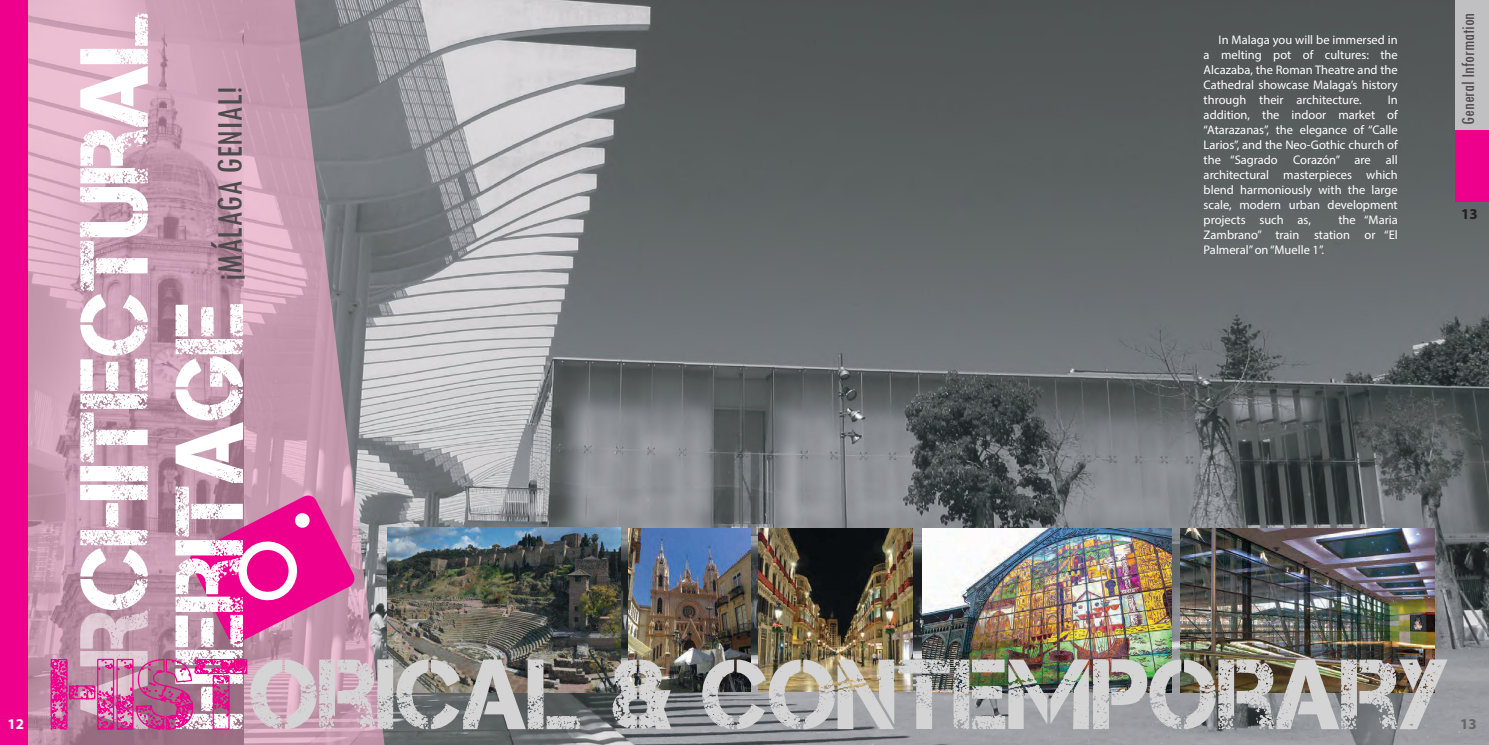
<style>
.page{position:relative;width:1489px;height:745px;background:#fff}
.page>*{position:absolute;margin:0;border:0;box-sizing:border-box;transform-origin:0 0}
.t1{font:99.25px "Captureit";color:#d5d4d5}
.t2{font:96.25px/95.2px "Captureit";color:#fff}
.t3{font:condensed 37.5px "Tw Cen";color:#4e4b4c}
.t4{font:condensed 18.75px "Tw Cen";color:#4e4b4c}
.t5{font:700 15px "Myriad Pro";color:#241f1f}
.t6{font:700 15px "Myriad Pro";color:#656365}
.t7{font:700 15px "Myriad Pro";color:#fff}
.t8{font:12.5px/15px "Myriad Pro";color:#fff;text-align:justify}
.s1{color:rgb(255 255 255/.56)}
</style>
<div class="page">
<img style="left:385px;top:0;width:1103px;height:744px">
<svg style="left:28px;top:0;width:357px;height:744px;background:#be99ab"></svg>
<img style="left:628px;top:527px;width:123px;height:164px">
<img style="left:922px;top:528px;width:249px;height:164px">
<img style="left:388px;top:527px;width:232px;height:164px">
<img style="left:1180px;top:528px;width:254px;height:163px">
<svg style="left:189px;top:494px;width:167px;height:149px;background:#d94e9d"></svg>
<img style="left:759px;top:528px;width:153px;height:163px">
<div style="left:1454px;top:0;width:34px;height:130px;background:#c0bfc1"></div>
<div style="left:1454px;top:130px;width:34px;height:71px;background:#ee008c"></div>
<svg style="left:49px;top:656px;width:199px;height:74px;background:#bb588e"></svg>
<div style="left:0;top:0;width:28px;height:744px;background:#ee008c"></div>
<p class="t7" style="left:8px;top:713px;width:18px">12</p>
<h2 class="t2" style="left:66px;top:728px;width:720px;rotate:-90deg"><span class="s1">AR</span>CHITECTURAL<br>HERITAGE</h2>
<p class="t8" style="left:1203px;top:32px;width:196px;text-indent:15px">In Malaga you will be immersed in a melting pot of cultures: the Alcazaba, the Roman Theatre and the Cathedral showcase Malaga’s history through their architecture.</p>
<h3 class="t3" style="left:207px;top:280px;width:195px;rotate:-90deg">¡MÁLAGA GENIAL!</h3>
<p class="t8" style="left:1203px;top:92px;width:196px;text-indent:184px">In addition, the indoor market of “Atarazanas”, the elegance of “Calle Larios”, and the Neo-Gothic church of the “Sagrado Corazón” are all architectural masterpieces which blend harmoniously with the large scale, modern urban development projects such as,</p>
<p class="t8" style="left:1203px;top:212px;width:196px;text-indent:135px">the “Maria Zambrano” train station or “El Palmeral” on “Muelle 1”.</p>
<h1 class="t1" style="left:250px;top:638px;width:1200px">ORICAL &amp; CONTEMPORARY</h1>
<h3 class="t4" style="left:1456px;top:125px;width:114px;rotate:-90deg">General Information</h3>
<p class="t5" style="left:1461px;top:204px;width:18px">13</p>
<p class="t6" style="left:1459px;top:713px;width:18px">13</p>
</div>
